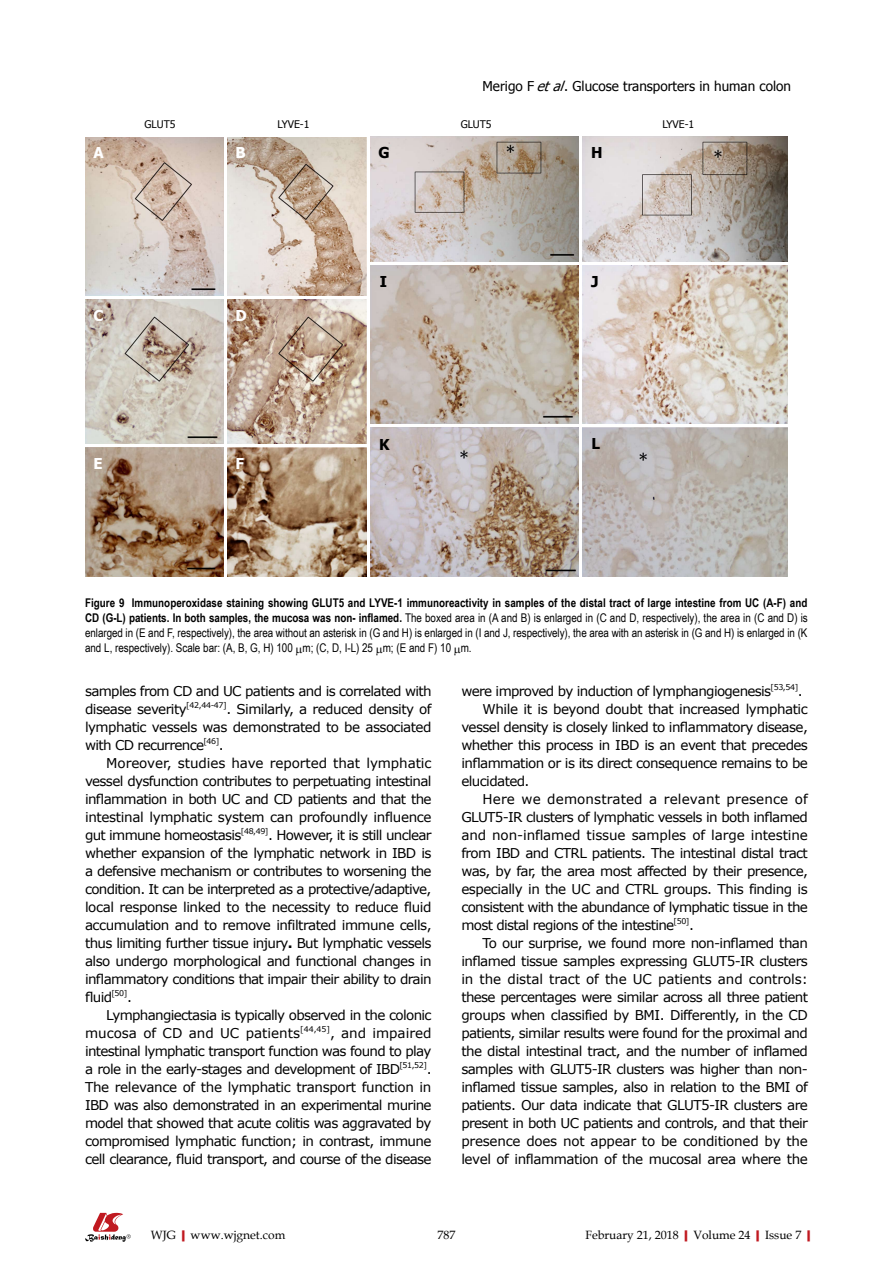
<style>
.page{position:relative;width:893px;height:1263px;background:#fff}
.page>*{position:absolute;margin:0;border:0;box-sizing:border-box;transform-origin:0 0}
.t1{font:700 15px "Tahoma";color:#fff}
.t2{font:700 15px "Tahoma";color:#000}
.t3{font:13.5px/18px "Verdana";letter-spacing:-.045em;color:#000;text-align:justify}
.t4{font:13.5px "Verdana";letter-spacing:-.01em;color:#000}
.t5{font:13.5px "Verdana";letter-spacing:-.025em;color:#000}
.t6{font:13.5px "Tahoma";color:#000}
.t7{font:13.5px "Verdana";letter-spacing:-.005em;color:#000}
.t8{font:13.5px "Verdana";letter-spacing:-.02em;color:#000}
.t9{font:13.5px "Verdana";letter-spacing:.01em;color:#000}
.t10{font:13.5px "Verdana";color:#000}
.t11{font:12px/15px "Arial Narrow";color:#000;text-align:justify}
.t12{font:12px "Book Antiqua";color:#000}
.t13{font:10.5px "Tahoma";color:#000}
.t14{font:7.8px "Verdana";letter-spacing:-.05em;color:#000}
.s1{font-style:italic}
.s2{font-weight:700}
.s3{font-weight:700;color:#c01920}
</style>
<div class="page">
<svg style="left:85px;top:1213px;width:46px;height:29px"></svg>
<img style="left:85px;top:448px;width:138px;height:129px">
<img style="left:370px;top:428px;width:209px;height:149px">
<img style="left:85px;top:300px;width:138px;height:143px">
<img style="left:85px;top:137px;width:138px;height:158px">
<img style="left:227px;top:137px;width:139px;height:158px">
<img style="left:227px;top:300px;width:139px;height:143px">
<img style="left:227px;top:448px;width:139px;height:129px">
<img style="left:370px;top:136px;width:209px;height:125px">
<img style="left:370px;top:265px;width:209px;height:158px">
<img style="left:583px;top:136px;width:205px;height:125px">
<img style="left:583px;top:265px;width:205px;height:158px">
<img style="left:583px;top:428px;width:205px;height:149px">
<p class="t6" style="left:483px;top:77px;width:310px">Merigo F <span class="s1">etal</span>. Glucose transporters in human colon</p>
<p class="t13" style="left:145px;top:117px;width:32px">GLUT5</p>
<p class="t13" style="left:277px;top:117px;width:34px">LYVE-1</p>
<p class="t13" style="left:461px;top:117px;width:32px">GLUT5</p>
<p class="t13" style="left:663px;top:117px;width:33px">LYVE-1</p>
<p class="t1" style="left:94px;top:142px;width:12px">A</p>
<p class="t1" style="left:236px;top:142px;width:12px">B</p>
<p class="t1" style="left:94px;top:305px;width:12px">C</p>
<p class="t1" style="left:236px;top:305px;width:13px">D</p>
<p class="t1" style="left:94px;top:453px;width:11px">E</p>
<p class="t1" style="left:236px;top:453px;width:10px">F</p>
<p class="t2" style="left:378px;top:142px;width:13px">G</p>
<p class="t2" style="left:591px;top:142px;width:13px">H</p>
<p class="t2" style="left:380px;top:271px;width:9px">I</p>
<p class="t2" style="left:379px;top:434px;width:12px">K</p>
<p class="t2" style="left:591px;top:271px;width:9px">J</p>
<p class="t2" style="left:592px;top:433px;width:10px">L</p>
<p class="t11" style="left:85px;top:595px;width:724px"><span class="s2">Figure 9 Immunoperoxidase staining showing GLUT5 and LYVE-1 immunoreactivity in samples of the distal tract of large intestine from UC (A-F) and CD (G-L) patients. In both samples, the mucosa was non- inflamed.</span> The boxed area in (A and B) is enlarged in (C and D, respectively), the area in (C and D) is enlarged in (E and F, respectively), the area without an asterisk in (G and H) is enlarged in (I and J, respectively), the area with an asterisk in (G and H) is enlarged in (K and L, respectively). Scale bar: (A, B, G, H) 100 m; (C, D, I-L) 25 m; (E and F) 10 m.</p>
<p class="t3" style="left:85px;top:682px;width:348px">samples from CD and UC patients and is correlated with disease severity</p>
<p class="t14" style="left:186px;top:700px;width:42px">[42,44-47]</p>
<p class="t3" style="left:85px;top:700px;width:348px;text-indent:141px">. Similarly, a reduced density of lymphatic vessels was demonstrated to be associated with CD recurrence</p>
<p class="t14" style="left:203px;top:736px;width:17px">[46]</p>
<p class="t3" style="left:219px;top:736px;width:6px">.</p>
<p class="t7" style="left:106px;top:755px;width:327px">Moreover, studies have reported that lymphatic</p>
<p class="t3" style="left:85px;top:772px;width:348px">vessel dysfunction contributes to perpetuating intestinal</p>
<p class="t3" style="left:85px;top:790px;width:348px">inflammation in both UC and CD patients and that the</p>
<p class="t5" style="left:85px;top:809px;width:348px">intestinal lymphatic system can profoundly influence</p>
<p class="t3" style="left:85px;top:826px;width:158px">gut immune homeostasis</p>
<p class="t14" style="left:241px;top:826px;width:29px">[48,49]</p>
<p class="t3" style="left:85px;top:826px;width:348px;text-indent:183px">. However, it is still unclear whether expansion of the lymphatic network in IBD is a defensive mechanism or contributes to worsening the condition. It can be interpreted as a protective/adaptive, local response linked to the necessity to reduce fluid accumulation and to remove infiltrated immune cells, thus limiting further tissue injury<span class="s2">.</span> But lymphatic vessels also undergo morphological and functional changes in inflammatory conditions that impair their ability to drain fluid</p>
<p class="t14" style="left:111px;top:988px;width:17px">[50]</p>
<p class="t3" style="left:127px;top:988px;width:6px">.</p>
<p class="t3" style="left:106px;top:1006px;width:327px">Lymphangiectasia is typically observed in the colonic</p>
<p class="t10" style="left:85px;top:1025px;width:217px">mucosa of CD and UC patients</p>
<p class="t14" style="left:300px;top:1024px;width:31px">[44,45]</p>
<p class="t3" style="left:85px;top:1024px;width:348px;text-indent:245px">, and impaired intestinal lymphatic transport function was found to play a role in the early-stages and development of IBD</p>
<p class="t14" style="left:399px;top:1060px;width:29px">[51,52]</p>
<p class="t3" style="left:85px;top:1060px;width:348px;text-indent:342px">.<br>The relevance of the lymphatic transport function in IBD was also demonstrated in an experimental murine model that showed that acute colitis was aggravated by compromised lymphatic function; in contrast, immune cell clearance, fluid transport, and course of the disease</p>
<p class="t3" style="left:461px;top:682px;width:311px">were improved by induction of lymphangiogenesis</p>
<p class="t14" style="left:771px;top:682px;width:29px">[53,54]</p>
<p class="t3" style="left:798px;top:682px;width:6px">.</p>
<p class="t3" style="left:483px;top:700px;width:327px">While it is beyond doubt that increased lymphatic</p>
<p class="t3" style="left:461px;top:718px;width:348px">vessel density is closely linked to inflammatory disease,</p>
<p class="t3" style="left:461px;top:736px;width:348px">whether this process in IBD is an event that precedes</p>
<p class="t3" style="left:461px;top:754px;width:348px">inflammation or is its direct consequence remains to be</p>
<p class="t3" style="left:461px;top:772px;width:70px">elucidated.</p>
<p class="t9" style="left:483px;top:791px;width:327px">Here we demonstrated a relevant presence of</p>
<p class="t3" style="left:461px;top:808px;width:348px">GLUT5-IR clusters of lymphatic vessels in both inflamed</p>
<p class="t4" style="left:461px;top:827px;width:348px">and non-inflamed tissue samples of large intestine</p>
<p class="t3" style="left:461px;top:844px;width:348px">from IBD and CTRL patients. The intestinal distal tract</p>
<p class="t3" style="left:461px;top:862px;width:348px">was, by far, the area most affected by their presence,</p>
<p class="t3" style="left:461px;top:880px;width:348px">especially in the UC and CTRL groups. This finding is</p>
<p class="t3" style="left:461px;top:898px;width:348px">consistent with the abundance of lymphatic tissue in the</p>
<p class="t3" style="left:461px;top:916px;width:214px">most distal regions of the intestine</p>
<p class="t14" style="left:674px;top:916px;width:17px">[50]</p>
<p class="t3" style="left:689px;top:916px;width:6px">.</p>
<p class="t3" style="left:483px;top:934px;width:327px">To our surprise, we found more non-inflamed than</p>
<p class="t3" style="left:461px;top:952px;width:348px">inflamed tissue samples expressing GLUT5-IR clusters</p>
<p class="t4" style="left:461px;top:971px;width:348px">in the distal tract of the UC patients and controls:</p>
<p class="t3" style="left:461px;top:988px;width:348px">these percentages were similar across all three patient</p>
<p class="t3" style="left:461px;top:1006px;width:348px">groups when classified by BMI. Differently, in the CD</p>
<p class="t3" style="left:461px;top:1024px;width:348px">patients, similar results were found for the proximal and</p>
<p class="t3" style="left:461px;top:1042px;width:348px">the distal intestinal tract, and the number of inflamed</p>
<p class="t3" style="left:461px;top:1060px;width:348px">samples with GLUT5-IR clusters was higher than non-</p>
<p class="t3" style="left:461px;top:1078px;width:348px">inflamed tissue samples, also in relation to the BMI of</p>
<p class="t3" style="left:461px;top:1096px;width:348px">patients. Our data indicate that GLUT5-IR clusters are</p>
<p class="t3" style="left:461px;top:1114px;width:348px">present in both UC patients and controls, and that their</p>
<p class="t8" style="left:461px;top:1133px;width:348px">presence does not appear to be conditioned by the</p>
<p class="t3" style="left:461px;top:1150px;width:348px">level of inflammation of the mucosal area where the</p>
<p class="t12" style="left:151px;top:1226px;width:136px">WJG<span class="s3">|</span>www.wjgnet.com</p>
<p class="t12" style="left:437px;top:1226px;width:19px">787</p>
<p class="t12" style="left:585px;top:1226px;width:232px">February 21, 2018<span class="s3">|</span>Volume 24<span class="s3">|</span>Issue 7<span class="s3">|</span></p>
</div>
